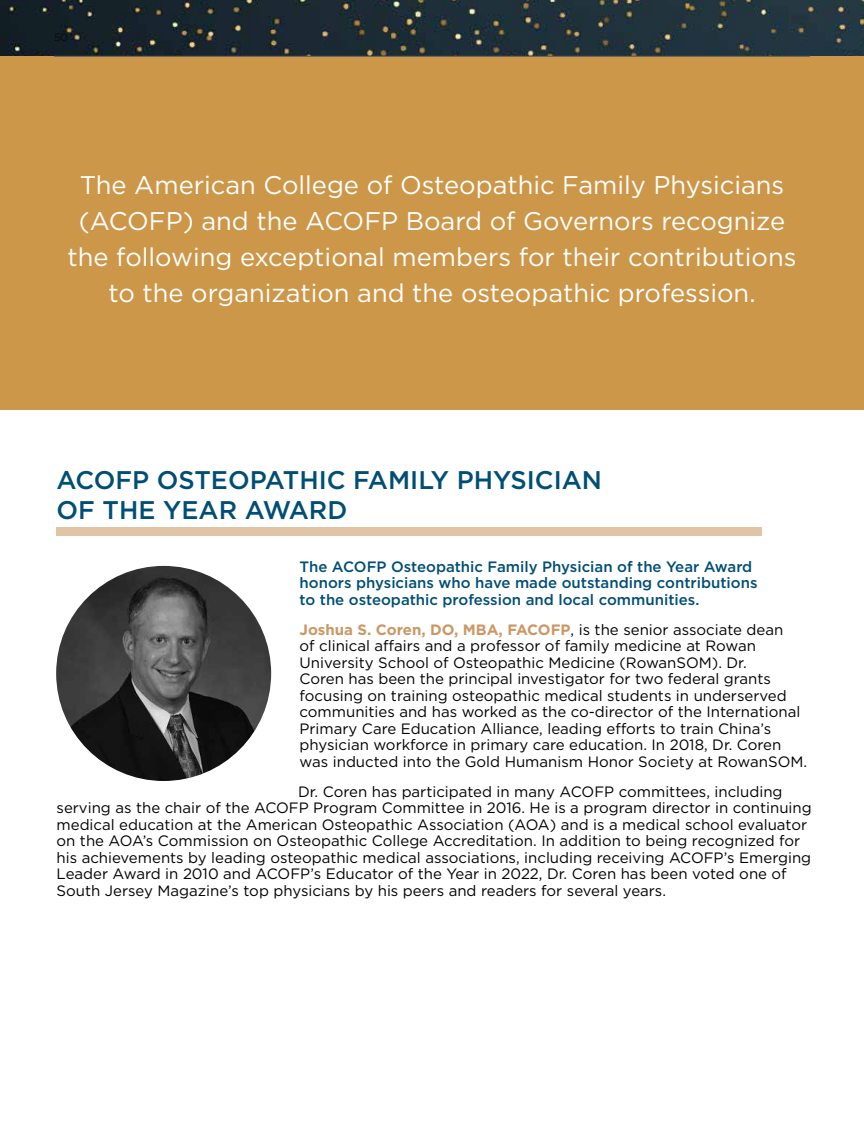
<style>
.page{position:relative;width:864px;height:1148px;background:#fff}
.page>*{position:absolute;margin:0;border:0;box-sizing:border-box;transform-origin:0 0}
.t1{font:25.5px/36px "Gotham";color:#fff;text-align:center}
.t2{font:500 25.5px/30px "Gotham";color:#004e75}
.t3{font:15px/16.5px "Gotham";color:#000}
.t4{font:500 15px/16.5px "Gotham";color:#004e75}
.t5{font:300 10.5px "Gotham";color:#000}
.s1{font-weight:700;color:#cb9865}
</style>
<div class="page">
<div style="left:0;top:26px;width:864px;height:384px;background:#cd9749"></div>
<img style="left:0;top:0;width:322px;height:56px">
<img style="left:322px;top:0;width:542px;height:56px">
<img style="left:56px;top:566px;width:215px;height:215px;border-radius:108px">
<div style="left:57px;top:527px;width:705px;height:8px;background:#e0c4a6"></div>
<hr style="left:54px;top:56px;width:756px;height:1px;background:#58595b">
<p class="t5" style="left:54px;top:32px;width:15px">50</p>
<h1 class="t1" style="left:68px;top:166px;width:730px">The American College of Osteopathic Family Physicians (ACOFP) and the ACOFP Board of Governors recognize the following exceptional members for their contributions to the organization and the osteopathic profession.</h1>
<h1 class="t2" style="left:57px;top:465px;width:547px">ACOFP OSTEOPATHIC FAMILY PHYSICIAN<br>OF THE YEAR AWARD</h1>
<p class="t4" style="left:300px;top:558px;width:459px">The ACOFP Osteopathic Family Physician of the Year Award honors physicians who have made outstanding contributions to the osteopathic profession and local communities.</p>
<p class="t3" style="left:300px;top:620px;width:509px"><span class="s1">Joshua S. Coren, DO, MBA, FACOFP</span>, is the senior associate dean<br>of clinical affairs and a professor of family medicine at Rowan University School of Osteopathic Medicine (RowanSOM). Dr.<br>Coren has been the principal investigator for two federal grants focusing on training osteopathic medical students in underserved communities and has worked as the co-director of the International Primary Care Education Alliance, leading efforts to train China’s physician workforce in primary care education. In 2018, Dr. Coren was inducted into the Gold Humanism Honor Society at RowanSOM.</p>
<p class="t3" style="left:57px;top:782px;width:757px;text-indent:242px">Dr. Coren has participated in many ACOFP committees, including serving as the chair of the ACOFP Program Committee in 2016. He is a program director in continuing medical education at the American Osteopathic Association (AOA) and is a medical school evaluator on the AOA’s Commission on Osteopathic College Accreditation. In addition to being recognized for his achievements by leading osteopathic medical associations, including receiving ACOFP’s Emerging Leader Award in 2010 and ACOFP’s Educator of the Year in 2022, Dr. Coren has been voted one of South Jersey Magazine’s top physicians by his peers and readers for several years.</p>
</div>
